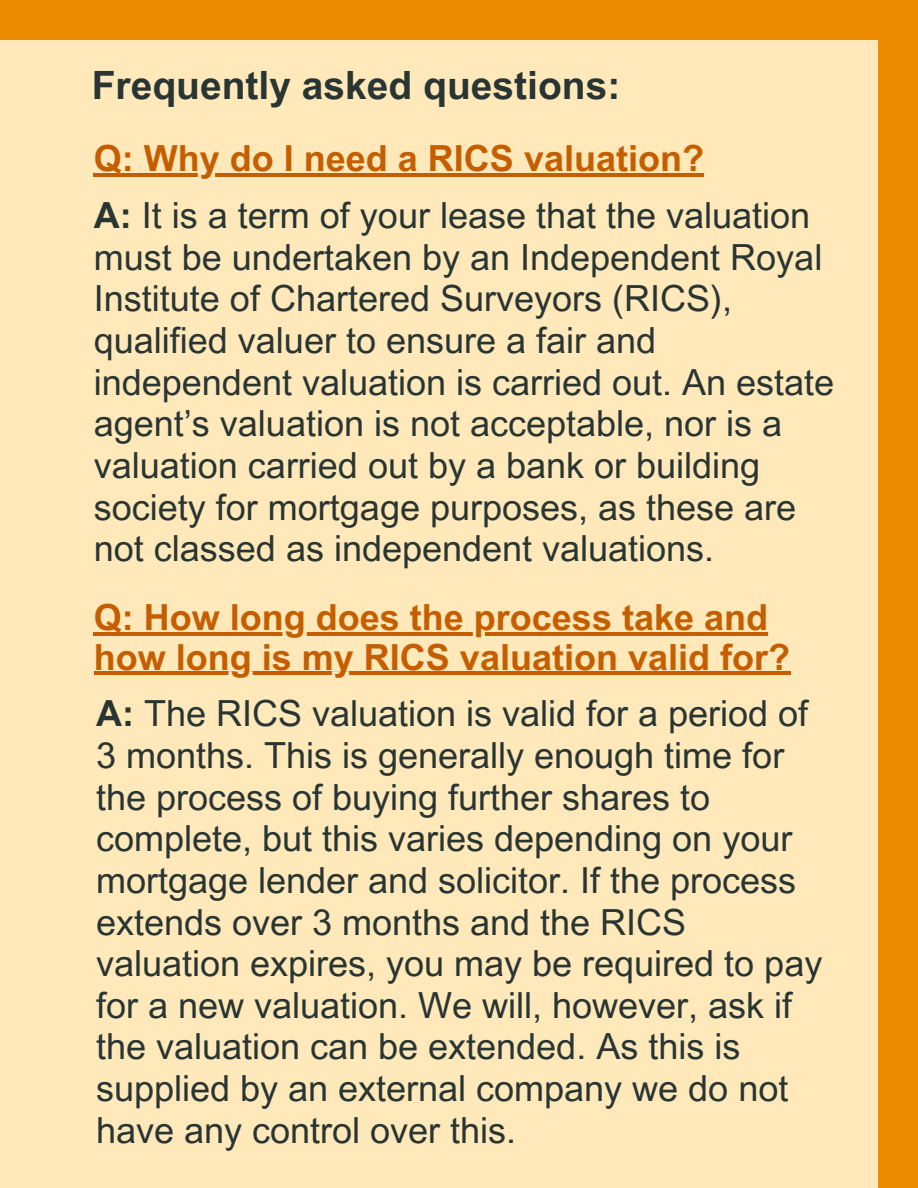
<style>
.page{position:relative;width:918px;height:1188px;background:#ed8b00}
.page>*{position:absolute;margin:0;border:0;box-sizing:border-box;transform-origin:0 0}
.t1{font:700 39px "Arial MT Pro";color:#283533}
.t2{font:36px/41.7px "Arial MT Pro";color:#283533}
.t3{font:700 36px "Arial MT Pro";color:#c45e00}
.s1{font-weight:700}
.s2{font-weight:700;color:#c45e00}
</style>
<div class="page">
<div style="left:0;top:40px;width:878px;height:1148px;background:#ffe8b9"></div>
<hr style="left:94px;top:173px;width:610px;height:3px;background:#c45e00">
<hr style="left:94px;top:632px;width:674px;height:4px;background:#c45e00">
<hr style="left:94px;top:672px;width:696px;height:3px;background:#c45e00">
<p class="t1" style="left:92px;top:71px;width:530px">Frequently asked questions:</p>
<h1 class="t3" style="left:94px;top:145px;width:612px">Q: Why do I need a RICS valuation?</h1>
<h1 class="t2" style="left:94px;top:199px;width:742px"><span class="s1">A:</span> It is a term of your lease that the valuation must be undertaken by an Independent Royal Institute of Chartered Surveyors (RICS), qualified valuer to ensure a fair and independent valuation is carried out. An estate agent’s valuation is not acceptable, nor is a valuation carried out by a bank or building society for mortgage purposes, as these are not classed as independent valuations.</h1>
<h1 class="t3" style="left:94px;top:604px;width:676px">Q: How long does the process take and</h1>
<p class="t2" style="left:94px;top:633px;width:716px;line-height:56.8px"><span class="s2">how long is my RICS valuation valid for?<br></span><span class="s1">A:</span> The RICS valuation is valid for a period of</p>
<p class="t2" style="left:96px;top:739px;width:728px">3 months. This is generally enough time for the process of buying further shares to complete, but this varies depending on your mortgage lender and solicitor. If the process extends over 3 months and the RICS valuation expires, you may be required to pay for a new valuation. We will, however, ask if the valuation can be extended. As this is supplied by an external company we do not have any control over this.</p>
</div>
